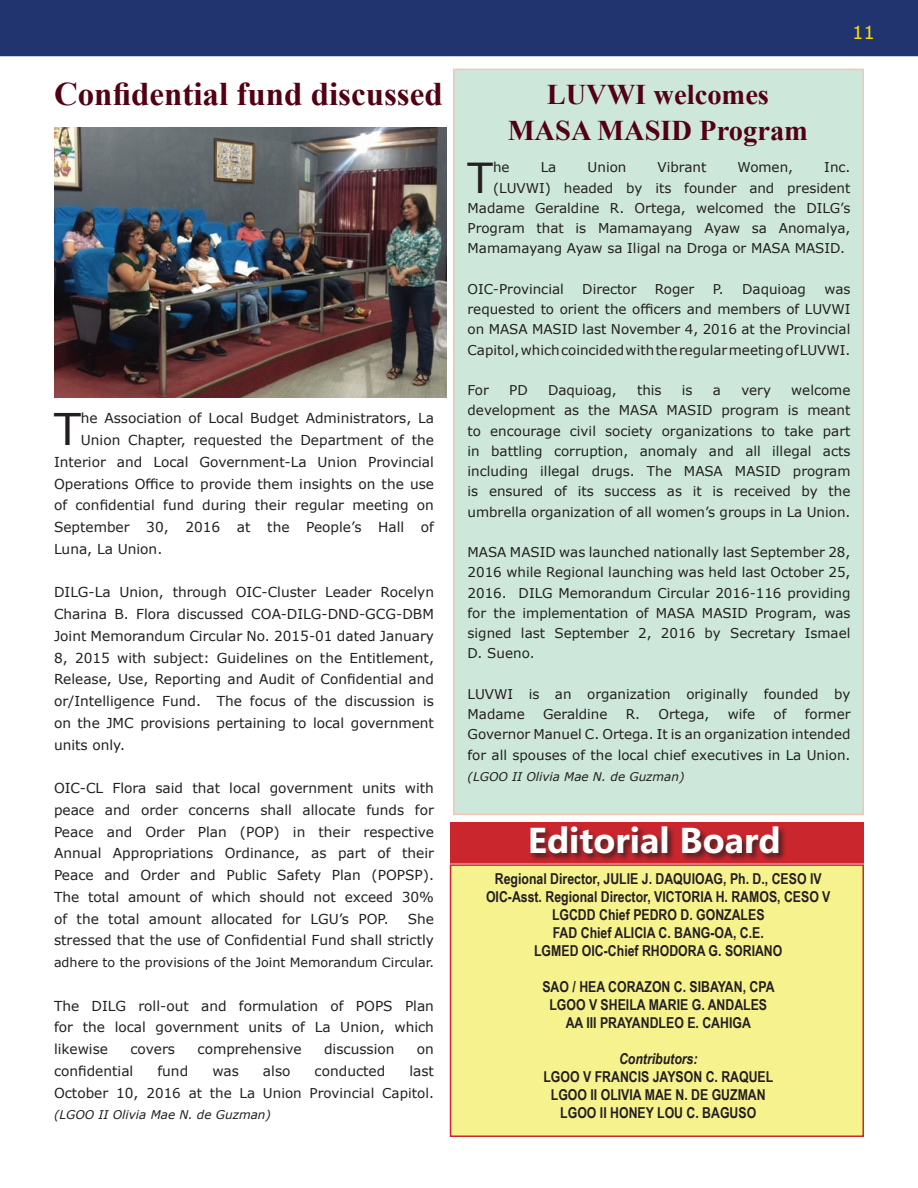
<style>
.page{position:relative;width:918px;height:1188px;background:#fff}
.page>*{position:absolute;margin:0;border:0;box-sizing:border-box;transform-origin:0 0}
.t1{font:43.65px "Verdana";color:#231f20}
.t2{font:41.4px "Verdana";color:#231f20}
.t3{font:700 36px "Microsoft Phags Pa";color:#fff}
.t4{font:700 33px "Times New Roman";color:#520013}
.t5{font:700 28.5px/36px "Times New Roman";color:#520013;text-align:center}
.t6{font:18px "Verdana";color:#fbde11}
.t7{font:700 15px/18px "Arial Narrow";color:#231f20;text-align:center}
.t8{font:italic 700 15px "Arial Narrow";color:#231f20}
.t9{font:13.8px/21.8px "Verdana";color:#231f20;text-align:justify}
.t10{font:13.5px/20.2px "Verdana";color:#231f20;text-align:justify}
.t11{font:12.75px "Verdana";color:#231f20}
.t12{font:italic 12px "Verdana";color:#231f20}
.s1{font-size:13.8px}
</style>
<div class="page">
<div style="left:450px;top:822px;width:414px;height:42px;background:#ca262d;border:2px solid #d1232a"></div>
<div style="left:529px;top:825px;width:258px;height:37px;background:#231f20;opacity:.75"></div>
<div style="left:450px;top:864px;width:414px;height:273px;background:#f6f28e;border:2px solid #d1232a"></div>
<div style="left:0;top:0;width:918px;height:56px;background:#223470"></div>
<img style="left:54px;top:127px;width:392px;height:270px">
<div style="left:453px;top:69px;width:411px;height:746px;background:#cde8db;border:2px solid #f3c6b4"></div>
<h3 class="t4" style="left:54px;top:70px;width:390px">Confidential fund discussed</h3>
<h1 class="t1" style="left:54px;top:399px;width:28px">T</h1>
<p class="t9" style="left:81px;top:407px;width:355px">he Association of Local Budget Administrators, La</p>
<p class="t9" style="left:81px;top:429px;width:355px">Union Chapter, requested the Department of the</p>
<p class="t9" style="left:54px;top:451px;width:382px">Interior and Local Government-La Union Provincial</p>
<p class="t9" style="left:54px;top:473px;width:382px">Operations Office to provide them insights on the use</p>
<p class="t9" style="left:54px;top:494px;width:381px">of confidential fund during their regular meeting on</p>
<p class="t9" style="left:54px;top:516px;width:382px">September 30, 2016 at the People’s Hall of</p>
<p class="t9" style="left:54px;top:538px;width:110px">Luna, La Union.</p>
<p class="t9" style="left:54px;top:581px;width:382px">DILG-La Union, through OIC-Cluster Leader Rocelyn Charina B. Flora discussed COA-DILG-DND-GCG-DBM Joint Memorandum Circular No. 2015-01 dated January 8, 2015 with subject: Guidelines on the Entitlement, Release, Use, Reporting and Audit of Confidential and or/Intelligence Fund. The focus of the discussion is on the JMC provisions pertaining to local government units only.</p>
<p class="t9" style="left:54px;top:777px;width:382px">OIC-CL Flora said that local government units with peace and order concerns shall allocate funds for Peace and Order Plan (POP) in their respective Annual Appropriations Ordinance, as part of their Peace and Order and Public Safety Plan (POPSP).<br>The total amount of which should not exceed 30% of the total amount allocated for LGU’s POP.</p>
<p class="t9" style="left:54px;top:908px;width:382px;text-align:right">She<br>stressed that the use of Confidential Fund shall strictly</p>
<p class="t11" style="left:54px;top:954px;width:381px">adhere to the provisions of the Joint Memorandum Circular.</p>
<p class="t9" style="left:54px;top:995px;width:382px">The DILG roll-out and formulation of POPS Plan for the local government units of La Union, which likewise</p>
<p class="t9" style="left:130px;top:1038px;width:46px">covers</p>
<p class="t9" style="left:198px;top:1038px;width:106px">comprehensive</p>
<p class="t9" style="left:324px;top:1038px;width:72px">discussion</p>
<p class="t9" style="left:417px;top:1038px;width:19px">on</p>
<p class="t9" style="left:54px;top:1060px;width:81px">confidential</p>
<p class="t9" style="left:157px;top:1060px;width:32px">fund</p>
<p class="t9" style="left:212px;top:1060px;width:28px">was</p>
<p class="t9" style="left:263px;top:1060px;width:29px">also</p>
<p class="t9" style="left:315px;top:1060px;width:72px">conducted</p>
<p class="t9" style="left:409px;top:1060px;width:26px">last</p>
<p class="t10" style="left:54px;top:1082px;width:381px"><span class="s1">October 10,</span> 2016 at the La Union Provincial Capitol.</p>
<p class="t12" style="left:54px;top:1107px;width:218px">(LGOO II Olivia Mae N. de Guzman)</p>
<h3 class="t5" style="left:508px;top:75px;width:302px">LUVWI welcomes<br>MASA MASID Program</h3>
<h3 class="t6" style="left:852px;top:21px;width:24px">11</h3>
<h2 class="t2" style="left:468px;top:149px;width:27px">T</h2>
<p class="t10" style="left:493px;top:157px;width:18px">he</p>
<p class="t10" style="left:541px;top:157px;width:17px">La</p>
<p class="t10" style="left:588px;top:157px;width:40px">Union</p>
<p class="t10" style="left:658px;top:157px;width:50px">Vibrant</p>
<p class="t10" style="left:738px;top:157px;width:57px">Women,</p>
<p class="t10" style="left:824px;top:157px;width:28px">Inc.</p>
<p class="t10" style="left:493px;top:177px;width:359px">(LUVWI) headed by its founder and president</p>
<p class="t10" style="left:468px;top:198px;width:384px">Madame Geraldine R. Ortega, welcomed the DILG’s</p>
<p class="t10" style="left:468px;top:218px;width:384px">Program that is Mamamayang Ayaw sa Anomalya,</p>
<p class="t10" style="left:468px;top:238px;width:379px">Mamamayang Ayaw sa Iligal na Droga or MASA MASID.</p>
<p class="t10" style="left:468px;top:279px;width:98px">OIC-Provincial</p>
<p class="t10" style="left:582px;top:279px;width:56px">Director</p>
<p class="t10" style="left:655px;top:279px;width:41px">Roger</p>
<p class="t10" style="left:713px;top:279px;width:95px">P. Daquioag</p>
<p class="t10" style="left:468px;top:279px;width:384px;text-indent:357px">was requested to orient the officers and members of LUVWI on MASA MASID last November 4, 2016 at the Provincial Capitol, which coincided with the regular meeting of LUVWI.</p>
<p class="t10" style="left:468px;top:380px;width:23px">For</p>
<p class="t10" style="left:509px;top:380px;width:20px">PD</p>
<p class="t10" style="left:548px;top:380px;width:70px">Daquioag,</p>
<p class="t10" style="left:637px;top:380px;width:26px">this</p>
<p class="t10" style="left:682px;top:380px;width:12px">is</p>
<p class="t10" style="left:713px;top:380px;width:10px">a</p>
<p class="t10" style="left:741px;top:380px;width:31px">very</p>
<p class="t10" style="left:468px;top:380px;width:384px;text-indent:324px">welcome development as the MASA MASID program is meant to encourage civil society organizations to take part in battling corruption, anomaly and all illegal acts including illegal drugs. The MASA MASID program is ensured of its success as it is received by the umbrella organization of all women’s groups in La Union.</p>
<p class="t10" style="left:468px;top:542px;width:384px">MASA MASID was launched nationally last September 28, 2016 while Regional launching was held last October 25, 2016. DILG Memorandum Circular 2016-116 providing for the implementation of MASA MASID Program, was signed last September 2, 2016 by Secretary Ismael D. Sueno.</p>
<p class="t10" style="left:468px;top:684px;width:384px">LUVWI is an organization originally founded by<br>Madame</p>
<p class="t10" style="left:468px;top:704px;width:384px;text-indent:337px">former Governor Manuel C. Ortega. It is an organization intended for all spouses of the local chief executives in La Union.</p>
<p class="t12" style="left:468px;top:768px;width:218px">(LGOO II Olivia Mae N. de Guzman)</p>
<p class="t10" style="left:543px;top:704px;width:66px">Geraldine</p>
<p class="t10" style="left:626px;top:704px;width:85px">R. Ortega,</p>
<p class="t10" style="left:728px;top:704px;width:29px">wife</p>
<p class="t10" style="left:774px;top:704px;width:14px">of</p>
<h3 class="t3" style="left:528px;top:815px;width:254px">Editorial Board</h3>
<p class="t7" style="left:486px;top:869px;width:346px">Regional Director, JULIE J. DAQUIOAG, Ph. D., CESO IV OIC-Asst. Regional Director, VICTORIA H. RAMOS, CESO V LGCDD Chief PEDRO D. GONZALES<br>FAD Chief ALICIA C. BANG-OA, C.E.<br>LGMED OIC-Chief RHODORA G. SORIANO</p>
<p class="t7" style="left:542px;top:977px;width:234px">SAO / HEA CORAZON C. SIBAYAN, CPA<br>LGOO V SHEILA MARIE G. ANDALES<br>AA III PRAYANDLEO E. CAHIGA</p>
<p class="t8" style="left:619px;top:1048px;width:80px">Contributors:</p>
<p class="t7" style="left:543px;top:1067px;width:231px">LGOO V FRANCIS JAYSON C. RAQUEL<br>LGOO II OLIVIA MAE N. DE GUZMAN<br>LGOO II HONEY LOU C. BAGUSO</p>
</div>
